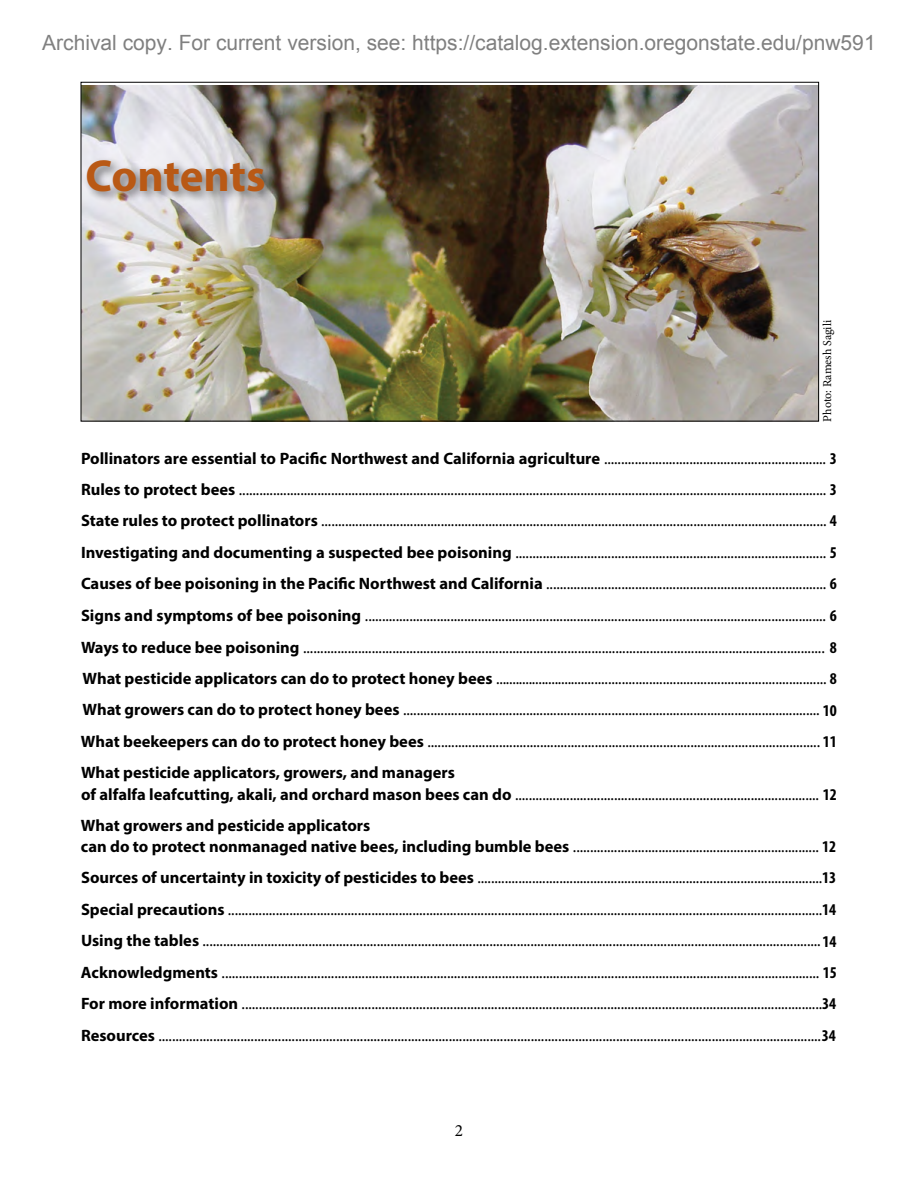
<style>
.page{position:relative;width:918px;height:1188px;background:#fff}
.page>*{position:absolute;margin:0;border:0;box-sizing:border-box;transform-origin:0 0}
.t1{font:700 45px "Myriad Pro";letter-spacing:-.005em;color:#b95915}
.t2{font:21px "Arial";color:#808080}
.t3{font:17.25px "Minion Pro";color:#000}
.t4{font:16.5px/31.5px "Myriad Pro";color:#000;text-align:justify}
.t5{font:12px "Minion Pro";letter-spacing:-.005em;color:#000}
.s1{font-weight:700}
.s2{font-weight:700;font-stretch:condensed}
</style>
<div class="page">
<img style="left:83px;top:86px;width:734px;height:334px">
<div style="left:84px;top:156px;width:193px;height:48px;background:#000;opacity:.5"></div>
<p class="t2" style="left:42px;top:29px;width:835px">Archival copy. For current version, see: https://catalog.extension.oregonstate.edu/pnw591</p>
<h1 class="t1" style="left:86px;top:146px;width:182px">Contents</h1>
<p class="t5" style="left:819px;top:422px;width:103px;rotate:-90deg">Photo: Ramesh Sagili</p>
<p class="t4" style="left:81px;top:442px;width:758px"><span class="s1">Pollinators are essential to Pacific Northwest and California agriculture</span> ................................................................. <span class="s2">3<br></span><span class="s1">Rules to protect bees</span> ............................................................................................................................................................................ <span class="s2">3<br></span><span class="s1">State rules to protect pollinators</span> .................................................................................................................................................... <span class="s2">4<br></span><span class="s1">Investigating and documenting a suspected bee poisoning</span> ........................................................................................... <span class="s2">5<br></span><span class="s1">Causes of bee poisoning in the Pacific Northwest and California</span> .................................................................................. <span class="s2">6<br></span><span class="s1">Signs and symptoms of bee poisoning</span> ....................................................................................................................................... <span class="s2">6<br></span><span class="s1">Ways to reduce bee poisoning</span> ........................................................................................................................................................ <span class="s2">8<br></span><span class="s1">What pesticide applicators can do to protect honey bees</span> .................................................................................................. <span class="s2">8<br></span><span class="s1">What growers can do to protect honey bees</span> .......................................................................................................................... <span class="s2">10<br></span><span class="s1">What beekeepers can do to protect honey bees</span> ................................................................................................................... <span class="s2">11<br></span><span class="s1">What pesticide applicators, growers, and managers</span></p>
<p class="t4" style="left:81px;top:778px;width:757px"><span class="s1">of alfalfa leafcutting, akali, and orchard mason bees can do</span> ......................................................................................... <span class="s2">12<br></span><span class="s1">What growers and pesticide applicators</span></p>
<p class="t4" style="left:81px;top:830px;width:757px"><span class="s1">can do to protect nonmanaged native bees, including bumble bees</span> ........................................................................ <span class="s2">12<br></span><span class="s1">Sources of uncertainty in toxicity of pesticides to bees</span> .....................................................................................................<span class="s2">13<br></span><span class="s1">Special precautions</span> ..............................................................................................................................................................................<span class="s2">14<br></span><span class="s1">Using the tables</span> ..................................................................................................................................................................................... <span class="s2">14<br></span><span class="s1">Acknowledgments</span> ............................................................................................................................................................................... <span class="s2">15<br></span><span class="s1">For more information</span> ..........................................................................................................................................................................<span class="s2">34<br></span><span class="s1">Resources</span> ..................................................................................................................................................................................................<span class="s2">34</span></p>
<p class="t3" style="left:455px;top:1118px;width:10px">2</p>
</div>
